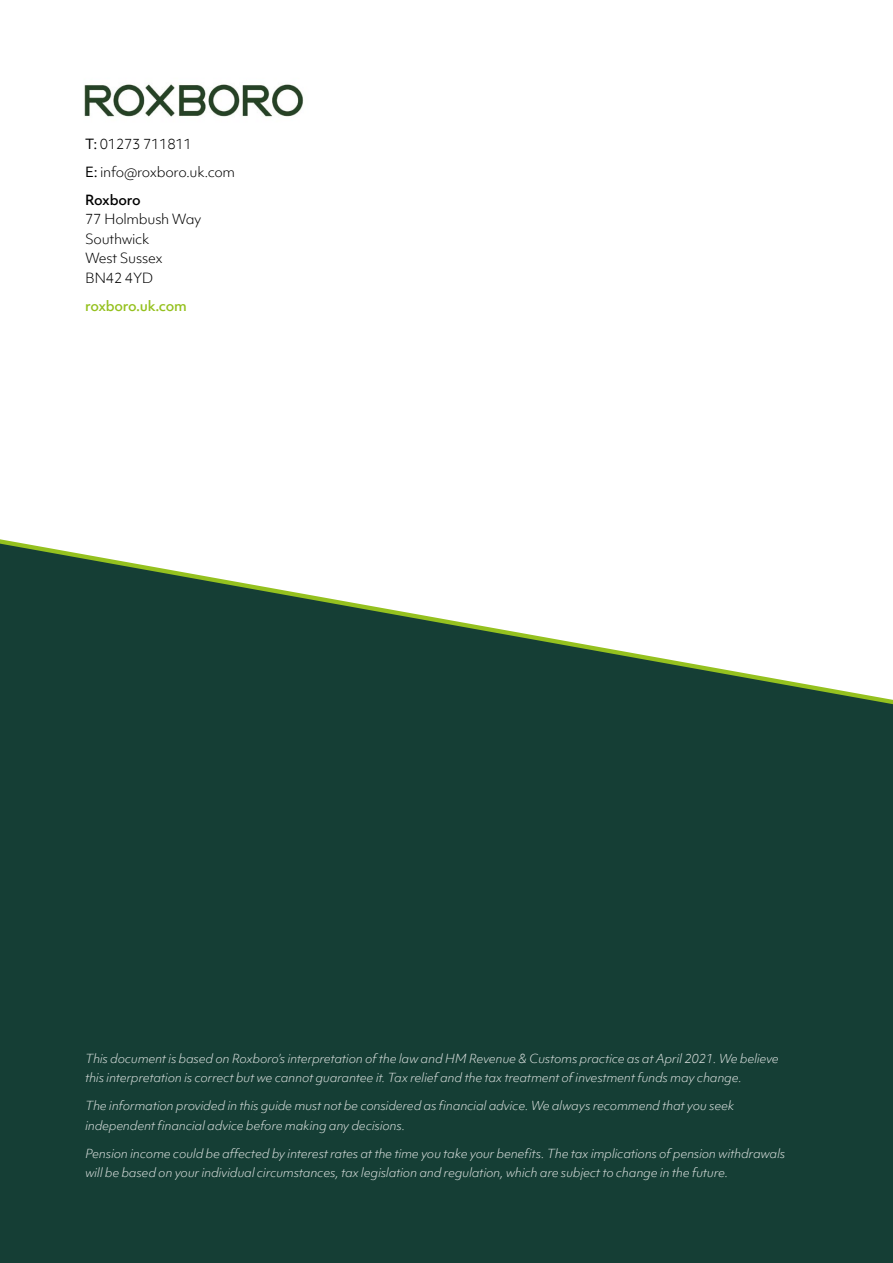
<style>
.page{position:relative;width:893px;height:1263px;background:#fff}
.page>*{position:absolute;margin:0;border:0;box-sizing:border-box;transform-origin:0 0}
.t1{font:300 13.5px/19.5px "Objektiv Mk 1";letter-spacing:-.02em;color:#000}
.t2{font:500 13.5px "Objektiv Mk 1";letter-spacing:-.02em;color:#95c11f}
.t3{font:italic 300 12px/19.5px "Objektiv Mk 1";letter-spacing:-.02em;color:#d9dfdd}
.s1{font-weight:400}
.s2{font-weight:500}
</style>
<div class="page">
<div style="left:0;top:704px;width:893px;height:559px;background:#153e35"></div>
<img style="left:84px;top:84px;width:220px;height:33px">
<svg style="left:0;top:539px;width:893px;height:165px"></svg>
<p class="t1" style="left:85px;top:130px;width:152px;line-height:28px"><span class="s1">T:</span> 01273 711811<br><span class="s1">E:</span> info@roxboro.uk.com<br><span class="s2">Roxboro</span></p>
<p class="t1" style="left:85px;top:210px;width:118px">77 Holmbush Way<br>Southwick<br>West Sussex<br>BN42 4YD</p>
<p class="t2" style="left:85px;top:296px;width:103px">roxboro.uk.com</p>
<p class="t3" style="left:85px;top:1048px;width:695px">This document is based on Roxboro’s interpretation of the law and HM Revenue &amp; Customs practice as at April 2021. We believe this interpretation is correct but we cannot guarantee it. Tax relief and the tax treatment of investment funds may change.</p>
<p class="t3" style="left:85px;top:1096px;width:651px">The information provided in this guide must not be considered as financial advice. We always recommend that you seek independent financial advice before making any decisions.</p>
<p class="t3" style="left:85px;top:1143px;width:702px">Pension income could be affected by interest rates at the time you take your benefits. The tax implications of pension withdrawals will be based on your individual circumstances, tax legislation and regulation, which are subject to change in the future.</p>
</div>
